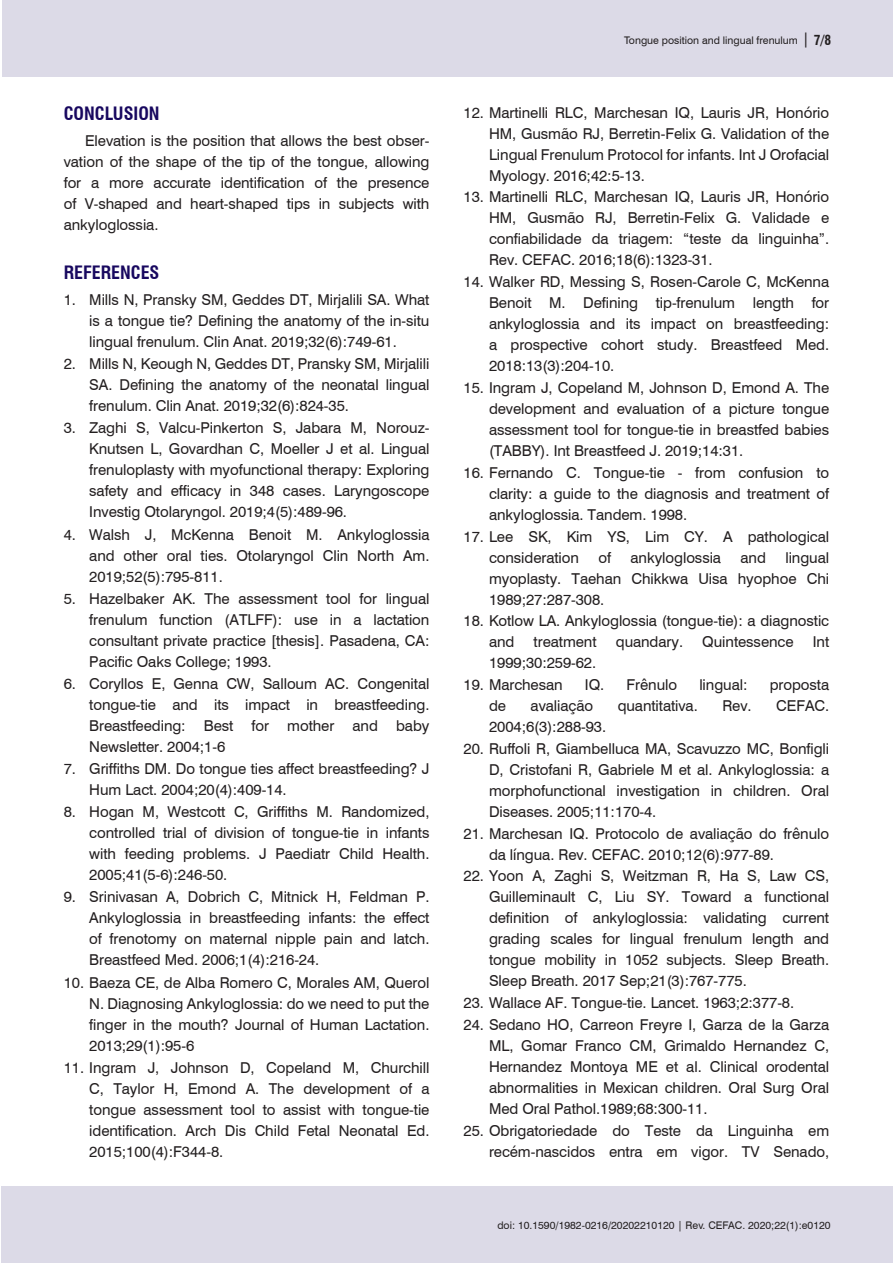
<style>
.page{position:relative;width:893px;height:1263px;background:#fff}
.page>*{position:absolute;margin:0;border:0;box-sizing:border-box;transform-origin:0 0}
.Nivel_1{font:700 condensed 18px "Swiss 721 BT";color:#18085f}
.Corpo_do_texto_INGL{font:15px/21px "Swiss 721 BT";letter-spacing:-.005em;color:#231f20;text-align:justify}
.t1{font:10.5px "Swiss 721 BT";color:#231f20}
.s1{font-size:15px}
.s2{font-weight:700;font-stretch:condensed;font-size:13.5px}
</style>
<div class="page">
<div style="left:1px;top:1186px;width:892px;height:77px;background:#dcdae7"></div>
<div style="left:2px;top:0;width:891px;height:77px;background:#dcdae7"></div>
<p class="Nivel_1" style="left:64px;top:103px;width:97px">CONCLUSION</p>
<p class="Corpo_do_texto_INGL" style="left:64px;top:130px;width:367px;text-indent:21px">Elevation is the position that allows the best obser&shy;vation of the shape of the tip of the tongue, allowing for a more accurate identification of the presence of V-shaped and heart-shaped tips in subjects with ankyloglossia.</p>
<p class="Nivel_1" style="left:64px;top:261px;width:97px">REFERENCES</p>
<p class="Corpo_do_texto_INGL" style="left:89px;top:289px;width:342px;text-indent:-26px">1. Mills N, Pransky SM, Geddes DT, Mirjalili SA. What is a tongue tie? Defining the anatomy of the in-situ lingual frenulum. Clin Anat. 2019;32(6):749-61.</p>
<p class="Corpo_do_texto_INGL" style="left:89px;top:353px;width:342px;text-indent:-26px">2. Mills N, Keough N, Geddes DT, Pransky SM, Mirjalili SA. Defining the anatomy of the neonatal lingual frenulum. Clin Anat. 2019;32(6):824-35.</p>
<p class="Corpo_do_texto_INGL" style="left:89px;top:417px;width:342px;text-indent:-26px">3. Zaghi S, Valcu-Pinkerton S, Jabara M, Norouz-Knutsen L, Govardhan C, Moeller J et al. Lingual frenuloplasty with myofunctional therapy: Exploring safety and efficacy in 348 cases. Laryngoscope Investig Otolaryngol. 2019;4(5):489-96.</p>
<p class="Corpo_do_texto_INGL" style="left:89px;top:523px;width:342px;text-indent:-26px">4. Walsh J, McKenna Benoit M. Ankyloglossia and other oral ties. Otolaryngol Clin North Am.<br>2019;52(5):795-811.</p>
<p class="Corpo_do_texto_INGL" style="left:89px;top:587px;width:342px;text-indent:-26px">5. Hazelbaker AK. The assessment tool for lingual frenulum function (ATLFF): use in a lactation consultant private practice [thesis]. Pasadena, CA:<br>Pacific Oaks College; 1993.</p>
<p class="Corpo_do_texto_INGL" style="left:89px;top:672px;width:342px;text-indent:-26px">6. Coryllos E, Genna CW, Salloum AC. Congenital tongue-tie and its impact in breastfeeding.<br>Breastfeeding: Best for mother and baby Newsletter. 2004;1-6</p>
<p class="Corpo_do_texto_INGL" style="left:89px;top:758px;width:342px;text-indent:-26px">7. Griffiths DM. Do tongue ties affect breastfeeding? J<br>Hum Lact. 2004;20(4):409-14.</p>
<p class="Corpo_do_texto_INGL" style="left:89px;top:801px;width:342px;text-indent:-26px">8. Hogan M, Westcott C, Griffiths M. Randomized, controlled trial of division of tongue-tie in infants with feeding problems. J Paediatr Child Health.<br>2005;41(5-6):246-50.</p>
<p class="Corpo_do_texto_INGL" style="left:89px;top:886px;width:342px;text-indent:-26px">9. Srinivasan A, Dobrich C, Mitnick H, Feldman P.<br>Ankyloglossia in breastfeeding infants: the effect of frenotomy on maternal nipple pain and latch.<br>Breastfeed Med. 2006;1(4):216-24.</p>
<p class="Corpo_do_texto_INGL" style="left:89px;top:971px;width:342px;text-indent:-26px">10. Baeza CE, de Alba Romero C, Morales AM, Querol N. Diagnosing Ankyloglossia: do we need to put the finger in the mouth? Journal of Human Lactation.<br>2013;29(1):95-6</p>
<p class="Corpo_do_texto_INGL" style="left:89px;top:1056px;width:342px;text-indent:-26px">11. Ingram J, Johnson D, Copeland M, Churchill C, Taylor H, Emond A. The development of a tongue assessment tool to assist with tongue-tie identification. Arch Dis Child Fetal Neonatal Ed.<br>2015;100(4):F344-8.</p>
<p class="t1" style="left:624px;top:33px;width:209px">Tongue position and lingual frenulum <span class="s1">|</span> <span class="s2">7/8</span></p>
<p class="Corpo_do_texto_INGL" style="left:489px;top:101px;width:342px;text-indent:-26px">12. Martinelli RLC, Marchesan IQ, Lauris JR, Honório HM, Gusmão RJ, Berretin-Felix G. Validation of the Lingual Frenulum Protocol for infants. Int J Orofacial Myology. 2016;42:5-13.</p>
<p class="Corpo_do_texto_INGL" style="left:489px;top:186px;width:342px;text-indent:-26px">13. Martinelli RLC, Marchesan IQ, Lauris JR, Honório HM, Gusmão RJ, Berretin-Felix G. Validade e confiabilidade da triagem: “teste da linguinha”.<br>Rev. CEFAC. 2016;18(6):1323-31.</p>
<p class="Corpo_do_texto_INGL" style="left:489px;top:271px;width:342px;text-indent:-26px">14. Walker RD, Messing S, Rosen-Carole C, McKenna Benoit M. Defining tip-frenulum length for ankyloglossia and its impact on breastfeeding: a prospective cohort study. Breastfeed Med.<br>2018:13(3):204-10.</p>
<p class="Corpo_do_texto_INGL" style="left:489px;top:377px;width:342px;text-indent:-26px">15. Ingram J, Copeland M, Johnson D, Emond A. The development and evaluation of a picture tongue assessment tool for tongue-tie in breastfed babies (TABBY). Int Breastfeed J. 2019;14:31.</p>
<p class="Corpo_do_texto_INGL" style="left:489px;top:461px;width:342px;text-indent:-26px">16. Fernando C. Tongue-tie - from confusion to clarity: a guide to the diagnosis and treatment of ankyloglossia. Tandem. 1998.</p>
<p class="Corpo_do_texto_INGL" style="left:489px;top:525px;width:342px;text-indent:-26px">17. Lee SK, Kim YS, Lim CY. A pathological consideration</p>
<p class="Corpo_do_texto_INGL" style="left:598px;top:546px;width:14px">of</p>
<p class="Corpo_do_texto_INGL" style="left:630px;top:546px;width:92px">ankyloglossia</p>
<p class="Corpo_do_texto_INGL" style="left:740px;top:546px;width:27px">and</p>
<p class="Corpo_do_texto_INGL" style="left:489px;top:546px;width:342px;text-indent:296px">lingual myoplasty. Taehan Chikkwa Uisa hyophoe Chi 1989;27:287-308.</p>
<p class="Corpo_do_texto_INGL" style="left:489px;top:610px;width:342px;text-indent:-26px">18. Kotlow LA. Ankyloglossia (tongue-tie): a diagnostic and</p>
<p class="Corpo_do_texto_INGL" style="left:534px;top:631px;width:64px">treatment</p>
<p class="Corpo_do_texto_INGL" style="left:616px;top:631px;width:69px">quandary.</p>
<p class="Corpo_do_texto_INGL" style="left:702px;top:631px;width:93px">Quintessence</p>
<p class="Corpo_do_texto_INGL" style="left:813px;top:631px;width:18px">Int</p>
<p class="Corpo_do_texto_INGL" style="left:489px;top:652px;width:109px">1999;30:259-62.</p>
<p class="Corpo_do_texto_INGL" style="left:463px;top:674px;width:101px">19. Marchesan</p>
<p class="Corpo_do_texto_INGL" style="left:585px;top:674px;width:94px">IQ. Frênulo</p>
<p class="Corpo_do_texto_INGL" style="left:699px;top:674px;width:50px">lingual:</p>
<p class="Corpo_do_texto_INGL" style="left:770px;top:674px;width:61px">proposta</p>
<p class="Corpo_do_texto_INGL" style="left:489px;top:695px;width:19px">de</p>
<p class="Corpo_do_texto_INGL" style="left:531px;top:695px;width:64px">avaliação</p>
<p class="Corpo_do_texto_INGL" style="left:618px;top:695px;width:82px">quantitativa.</p>
<p class="Corpo_do_texto_INGL" style="left:722px;top:695px;width:31px">Rev.</p>
<p class="Corpo_do_texto_INGL" style="left:776px;top:695px;width:55px">CEFAC.</p>
<p class="Corpo_do_texto_INGL" style="left:489px;top:716px;width:119px">2004;6(3):288-93.</p>
<p class="Corpo_do_texto_INGL" style="left:489px;top:737px;width:342px;text-indent:-26px">20. Ruffoli R, Giambelluca MA, Scavuzzo MC, Bonfigli D, Cristofani R, Gabriele M et al. Ankyloglossia: a morphofunctional investigation in children. Oral Diseases. 2005;11:170-4.</p>
<p class="Corpo_do_texto_INGL" style="left:489px;top:822px;width:342px;text-indent:-26px">21. Marchesan IQ. Protocolo de avaliação do frênulo da língua. Rev. CEFAC. 2010;12(6):977-89.</p>
<p class="Corpo_do_texto_INGL" style="left:489px;top:865px;width:342px;text-indent:-26px">22. Yoon A, Zaghi S, Weitzman R, Ha S, Law CS, Guilleminault C, Liu SY. Toward a functional definition of ankyloglossia: validating current grading scales for lingual frenulum length and tongue mobility in 1052 subjects. Sleep Breath.<br>Sleep Breath. 2017 Sep;21(3):767-775.</p>
<p class="Corpo_do_texto_INGL" style="left:463px;top:992px;width:332px">23. Wallace AF. Tongue-tie. Lancet. 1963;2:377-8.</p>
<p class="Corpo_do_texto_INGL" style="left:489px;top:1013px;width:342px;text-indent:-26px">24. Sedano HO, Carreon Freyre I, Garza de la Garza ML, Gomar Franco CM, Grimaldo Hernandez C, Hernandez Montoya ME et al. Clinical orodental abnormalities in Mexican children. Oral Surg Oral Med Oral Pathol.1989;68:300-11.</p>
<p class="Corpo_do_texto_INGL" style="left:463px;top:1119px;width:367px;text-align:right">25. Obrigatoriedade do Teste da Linguinha em recém-nascidos entra em vigor. TV Senado,</p>
<p class="t1" style="left:497px;top:1218px;width:335px">doi: 10.1590/1982-0216/20202210120 | Rev. CEFAC. 2020;22(1):e0120</p>
</div>
